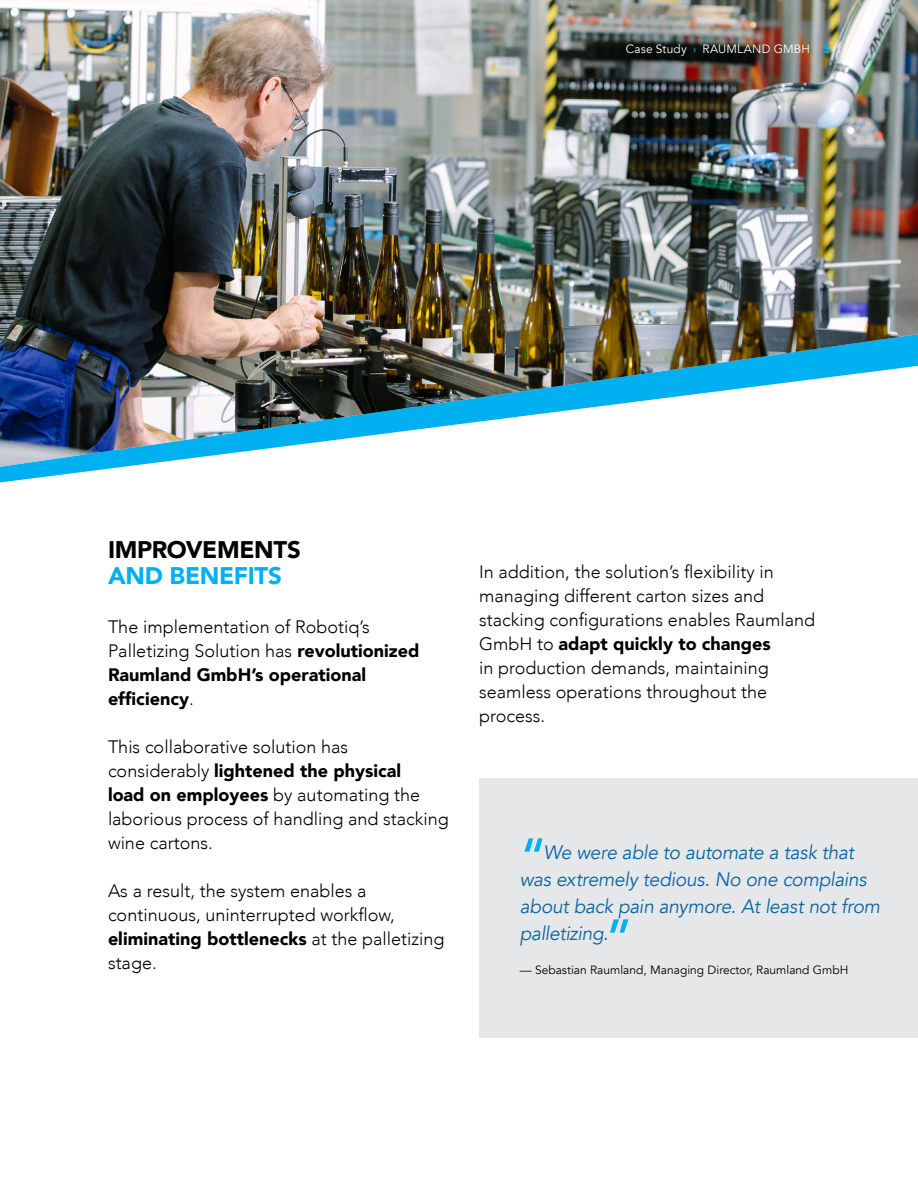
<style>
.page{position:relative;width:918px;height:1188px;background:#fff}
.page>*{position:absolute;margin:0;border:0;box-sizing:border-box;transform-origin:0 0}
.t1{font:500 54px "Avenir";color:#00b0f0}
.t2{font:900 24px "Avenir";letter-spacing:-.015em;color:#000}
.t3{font:900 24px "Avenir";letter-spacing:-.015em;color:#00b0f0}
.t4{font:italic 19.5px/27px "Avenir";letter-spacing:-.015em;color:#0b66a3}
.t5{font:300 18px/24px "Avenir";color:#000}
.t6{font:12px "Avenir";color:#000}
.t7{font:12px "Avenir";letter-spacing:.015em;color:#fff}
.s1{color:#00b0f0}
.s2{font-weight:900;color:#00b0f0}
.s3{font-weight:900}
</style>
<div class="page">
<svg style="left:0;top:467px;width:121px;height:15px"></svg>
<img style="left:0;top:0;width:918px;height:467px">
<div style="left:479px;top:778px;width:439px;height:260px;background:#e6e7e8"></div>
<p class="t7" style="left:626px;top:41px;width:206px">Case Study <span class="s1">›</span> RAUMLAND GMBH <span class="s2">5</span></p>
<h2 class="t2" style="left:108px;top:529px;width:194px">IMPROVEMENTS</h2>
<h2 class="t3" style="left:108px;top:555px;width:175px">AND BENEFITS</h2>
<p class="t5" style="left:108px;top:615px;width:313px">The implementation of Robotiq’s<br>Palletizing Solution has <span class="s3">revolutionized<br>Raumland GmbH’s operational efficiency</span>.</p>
<p class="t5" style="left:108px;top:735px;width:342px">This collaborative solution has considerably <span class="s3">lightened the physical<br>load on employees</span> by automating the laborious process of handling and stacking wine cartons.</p>
<p class="t5" style="left:108px;top:879px;width:338px">As a result, the system enables a continuous, uninterrupted workflow, <span class="s3">eliminating bottlenecks</span> at the palletizing stage.</p>
<p class="t5" style="left:479px;top:559px;width:337px">In addition, the solution’s flexibility in managing different carton sizes and stacking configurations enables Raumland GmbH to <span class="s3">adapt quickly to changes<br></span>in production demands, maintaining seamless operations throughout the process.</p>
<h1 class="t1" style="left:520px;top:811px;width:29px">“</h1>
<p class="t4" style="left:520px;top:839px;width:362px;text-indent:24px">We were able to automate a task that was extremely tedious. No one complains about back pain anymore. At least not from palletizing.</p>
<h1 class="t1" style="left:605px;top:892px;width:30px">”</h1>
<p class="t6" style="left:520px;top:963px;width:330px">— Sebastian Raumland, Managing Director, Raumland GmbH</p>
</div>
